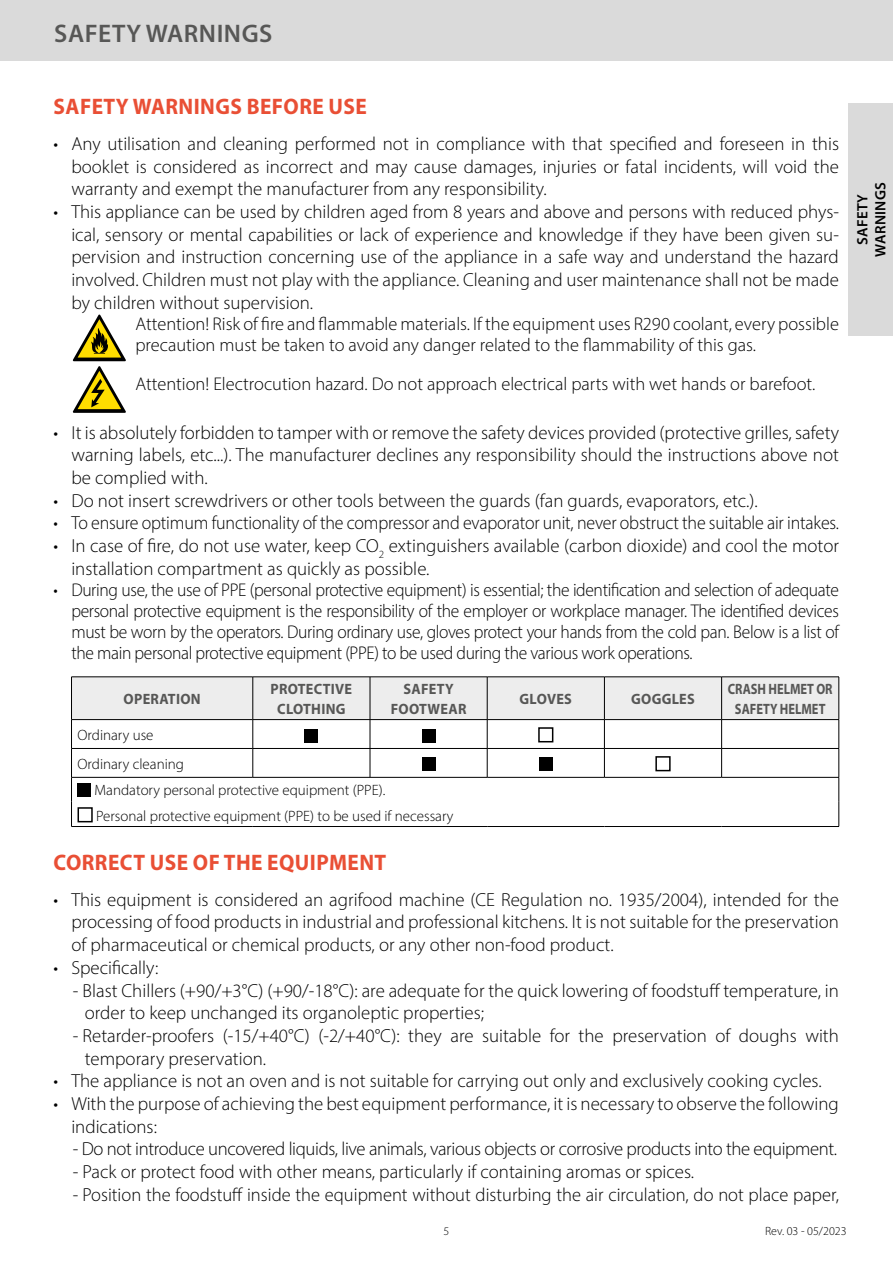
<style>
.page{position:relative;width:893px;height:1263px;background:#fff}
.page>*{position:absolute;margin:0;border:0;box-sizing:border-box;transform-origin:0 0}
.t1{font:600 25.5px "Myriad Pro";letter-spacing:.02em;color:#575756}
.t2{font:700 22.5px "Myriad Pro";letter-spacing:.02em;color:#e94f35;scale:.95 1}
.t3{font:300 18.9px/22.6px "Myriad Pro";color:#000;text-align:justify}
.t4{font:300 18.9px "Myriad Pro";color:#000;scale:.95 1}
.t5{font:300 18.9px "Myriad Pro";letter-spacing:-.02em;color:#000}
.t6{font:300 18.45px/21px "Myriad Pro";color:#000;text-align:justify;scale:.95 1}
.t7{font:300 18.45px/21px "Myriad Pro";color:#000}
.t8{font:300 15px/28.8px "Myriad Pro";color:#000}
.t9{font:700 15px/19.5px "Myriad Pro";letter-spacing:.02em;color:#575756;text-align:center;scale:.95 1}
.t10{font:700 15px/19.5px "Myriad Pro";color:#575756;text-align:center;scale:.83 1}
.t11{font:600 15px/18px "Myriad Pro";letter-spacing:.02em;color:#000;text-align:center}
.t12{font:300 12px "Myriad Pro";color:#000}
.t13{font:300 11.55px "Myriad Pro";color:#000;scale:1.04 1}
</style>
<div class="page">
<div style="left:0;top:0;width:893px;height:60px;background:#dadada"></div>
<div style="left:849px;top:103px;width:44px;height:117px;background:#dadada"></div>
<div style="left:849px;top:219px;width:44px;height:117px;background:#dadada"></div>
<svg style="left:73px;top:315px;width:53px;height:98px"></svg>
<hr style="left:71px;top:676px;width:182px;height:1px;background:#000">
<hr style="left:253px;top:676px;width:117px;height:1px;background:#000">
<hr style="left:370px;top:676px;width:117px;height:1px;background:#000">
<hr style="left:487px;top:676px;width:117px;height:1px;background:#000">
<hr style="left:604px;top:676px;width:118px;height:1px;background:#000">
<hr style="left:722px;top:676px;width:117px;height:1px;background:#000">
<svg style="left:71px;top:677px;width:769px;height:149px"></svg>
<hr style="left:71px;top:826px;width:182px;height:1px;background:#000">
<hr style="left:253px;top:826px;width:117px;height:1px;background:#000">
<hr style="left:370px;top:826px;width:117px;height:1px;background:#000">
<hr style="left:487px;top:826px;width:117px;height:1px;background:#000">
<hr style="left:604px;top:826px;width:118px;height:1px;background:#000">
<hr style="left:722px;top:826px;width:117px;height:1px;background:#000">
<div style="left:305px;top:729px;width:13px;height:13px;background:#000"></div>
<div style="left:422px;top:729px;width:13px;height:13px;background:#000"></div>
<div style="left:538px;top:727px;width:15px;height:15px;border:2px solid #000"></div>
<div style="left:422px;top:758px;width:13px;height:13px;background:#000"></div>
<div style="left:539px;top:758px;width:14px;height:13px;background:#000"></div>
<div style="left:655px;top:756px;width:16px;height:15px;border:2px solid #000"></div>
<div style="left:78px;top:783px;width:13px;height:14px;background:#000"></div>
<div style="left:78px;top:807px;width:15px;height:15px;border:2px solid #000"></div>
<h1 class="t1" style="left:54px;top:17px;width:220px">SAFETY WARNINGS</h1>
<p class="t2" style="left:54px;top:92px;width:331px">SAFETY WARNINGS BEFORE USE</p>
<p class="t3" style="left:71px;top:132px;width:769px;text-indent:-18px">• Any utilisation and cleaning performed not in compliance with that specified and foreseen in this booklet is considered as incorrect and may cause damages, injuries or fatal incidents, will void the warranty and exempt the manufacturer from any responsibility.</p>
<p class="t3" style="left:71px;top:200px;width:769px;text-indent:-18px">• This appliance can be used by children aged from 8 years and above and persons with reduced phys&shy;ical, sensory or mental capabilities or lack of experience and knowledge if they have been given su&shy;pervision and instruction concerning use of the appliance in a safe way and understand the hazard involved. Children must not play with the appliance. Cleaning and user maintenance shall not be made by children without supervision.</p>
<p class="t7" style="left:135px;top:313px;width:705px">Attention! Risk of fire and flammable materials. If the equipment uses R290 coolant, every possible precaution must be taken to avoid any danger related to the flammability of this gas.</p>
<p class="t7" style="left:135px;top:374px;width:681px">Attention! Electrocution hazard. Do not approach electrical parts with wet hands or barefoot.</p>
<p class="t3" style="left:71px;top:421px;width:769px;text-indent:-18px">• It is absolutely forbidden to tamper with or remove the safety devices provided (protective grilles, safety warning labels, etc...). The manufacturer declines any responsibility should the instructions above not be complied with.</p>
<p class="t3" style="left:53px;top:489px;width:706px">• Do not insert screwdrivers or other tools between the guards (fan guards, evaporators, etc.).</p>
<p class="t4" style="left:53px;top:512px;width:828px">• To ensure optimum functionality of the compressor and evaporator unit, never obstruct the suitable air intakes.</p>
<p class="t3" style="left:71px;top:534px;width:769px;text-indent:-18px">• In case of fire, do not use water, keep CO<sub>2</sub> extinguishers available (carbon dioxide) and cool the motor installation compartment as quickly as possible.</p>
<p class="t6" style="left:71px;top:579px;width:809px;text-indent:-18px">• During use, the use of PPE (personal protective equipment) is essential; the identification and selection of adequate personal protective equipment is the responsibility of the employer or workplace manager. The identified devices must be worn by the operators. During ordinary use, gloves protect your hands from the cold pan. Below is a list of the main personal protective equipment (PPE) to be used during the various work operations.</p>
<p class="t9" style="left:124px;top:688px;width:83px">OPERATION</p>
<p class="t9" style="left:271px;top:679px;width:87px">PROTECTIVE<br>CLOTHING</p>
<p class="t9" style="left:391px;top:679px;width:81px">SAFETY<br>FOOTWEAR</p>
<p class="t9" style="left:520px;top:688px;width:57px">GLOVES</p>
<p class="t9" style="left:631px;top:688px;width:69px">GOGGLES</p>
<p class="t10" style="left:728px;top:679px;width:128px">CRASH HELMET OR<br>SAFETY HELMET</p>
<p class="t8" style="left:78px;top:720px;width:108px">Ordinary use<br>Ordinary cleaning</p>
<p class="t8" style="left:95px;top:777px;width:361px;line-height:25.3px">Mandatory personal protective equipment (PPE).<br>Personal protective equipment (PPE) to be used if necessary</p>
<p class="t2" style="left:54px;top:848px;width:352px">CORRECT USE OF THE EQUIPMENT</p>
<p class="t3" style="left:71px;top:888px;width:769px;text-indent:-18px">• This equipment is considered an agrifood machine (CE Regulation no. 1935/2004), intended for the processing of food products in industrial and professional kitchens. It is not suitable for the preservation of pharmaceutical or chemical products, or any other non-food product.</p>
<p class="t3" style="left:53px;top:956px;width:107px">• Specifically:</p>
<p class="t3" style="left:85px;top:979px;width:756px;text-indent:-12px">- Blast Chillers (+90/+3°C) (+90/-18°C): are adequate for the quick lowering of foodstuff temperature, in order to keep unchanged its organoleptic properties;</p>
<p class="t3" style="left:85px;top:1024px;width:756px;text-indent:-12px">- Retarder-proofers (-15/+40°C) (-2/+40°C): they are suitable for the preservation of doughs with temporary preservation.</p>
<p class="t3" style="left:53px;top:1069px;width:770px">• The appliance is not an oven and is not suitable for carrying out only and exclusively cooking cycles.</p>
<p class="t3" style="left:71px;top:1092px;width:769px;text-indent:-18px">• With the purpose of achieving the best equipment performance, it is necessary to observe the following indications:</p>
<p class="t5" style="left:73px;top:1137px;width:766px">- Do not introduce uncovered liquids, live animals, various objects or corrosive products into the equipment.</p>
<p class="t3" style="left:73px;top:1160px;width:623px">- Pack or protect food with other means, particularly if containing aromas or spices.</p>
<p class="t3" style="left:73px;top:1183px;width:767px">- Position the foodstuff inside the equipment without disturbing the air circulation, do not place paper,</p>
<p class="t13" style="left:444px;top:1224px;width:7px">5</p>
<p class="t12" style="left:765px;top:1223px;width:83px">Rev. 03 - 05/2023</p>
<p class="t11" style="left:853px;top:257px;width:76px;rotate:-90deg">SAFETY<br>WARNINGS</p>
</div>
